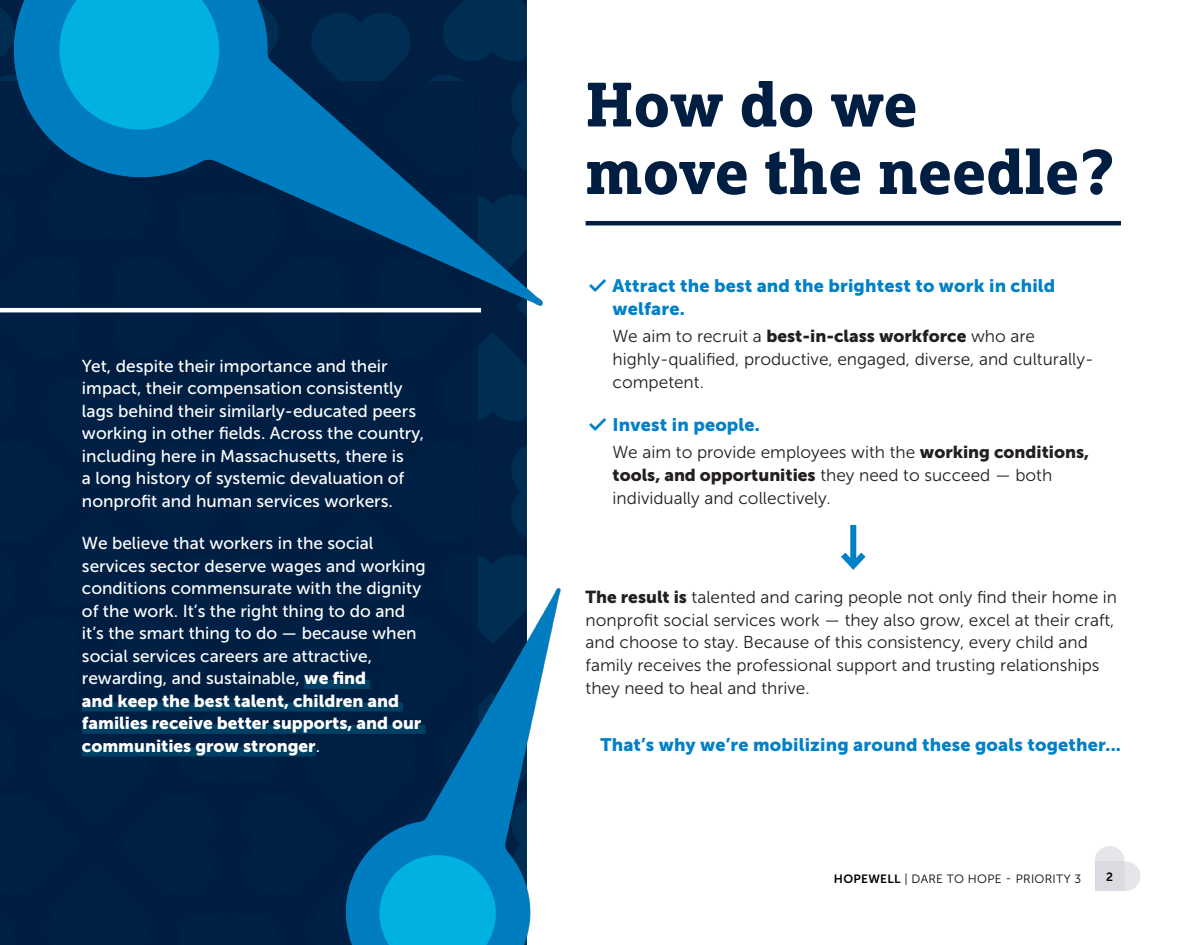
<style>
.page{position:relative;width:1202px;height:945px;background:#fff}
.page>*{position:absolute;margin:0;border:0;box-sizing:border-box;transform-origin:0 0}
.heading_-_navy{font:800 60px/67.5px "Lexia";color:#001e42}
.paragraph_style_1{font:18px/23.2px "Museo Sans 900";letter-spacing:.01em;color:#0081c7}
.paragraph_style_1-2{font:17.25px/22.5px "Museo Sans 500";color:#fff}
.paragraph_style_1-3{font:17.25px/22.8px "Museo Sans 300";color:#231f20}
.Folio_right{font:12px "Museo Sans 300";letter-spacing:.025em;color:#000}
.Page{font:12px "Museo Sans 700";color:#000}
.s1{font-family:"Museo Sans 900"}
.s2{font-family:"Museo Sans 700"}
</style>
<div class="page">
<svg style="left:1095px;top:846px;width:46px;height:45px"></svg>
<div style="left:1094px;top:862px;width:30px;height:29px;background:#dadbe0"></div>
<hr style="left:585px;top:221px;width:535px;height:4px;background:#001e42">
<div style="left:850px;top:525px;width:6px;height:41px;background:#0081c7"></div>
<svg style="left:841px;top:546px;width:25px;height:24px"></svg>
<div style="left:0;top:81px;width:478px;height:864px;background:#001e42"></div>
<hr style="left:0;top:308px;width:481px;height:4px;background:#fff">
<img style="left:1px;top:0;width:594px;height:499px">
<img style="left:163px;top:580px;width:398px;height:365px">
<div style="left:304px;top:680px;width:66px;height:9px;background:#004064"></div>
<div style="left:82px;top:702px;width:321px;height:9px;background:#004064"></div>
<div style="left:82px;top:725px;width:343px;height:9px;background:#004064"></div>
<div style="left:82px;top:747px;width:234px;height:9px;background:#004064"></div>
<svg style="left:589px;top:279px;width:6px;height:13px"></svg>
<svg style="left:589px;top:418px;width:6px;height:13px"></svg>
<p class="paragraph_style_1-2" style="left:82px;top:355px;width:344px">Yet, despite their importance and their impact, their compensation consistently lags behind their similarly-educated peers working in other fields. Across the country, including here in Massachusetts, there is<br>a long history of systemic devaluation of nonprofit and human services workers.</p>
<p class="paragraph_style_1-2" style="left:82px;top:532px;width:345px">We believe that workers in the social services sector deserve wages and working conditions commensurate with the dignity of the work. It’s the right thing to do and it’s the smart thing to do — because when social services careers are attractive, rewarding, and sustainable, <span class="s1">we find<br>and keep the best talent, children and families receive better supports, and our communities grow stronger</span>.</p>
<p class="heading_-_navy" style="left:585px;top:70px;width:531px">How do we<br>move the needle?</p>
<p class="paragraph_style_1" style="left:612px;top:274px;width:444px">Attract the best and the brightest to work in child welfare.</p>
<p class="paragraph_style_1-3" style="left:612px;top:325px;width:482px">We aim to recruit a <span class="s1">best-in-class workforce</span> who are highly-qualified, productive, engaged, diverse, and culturally&shy;competent.</p>
<p class="paragraph_style_1" style="left:612px;top:413px;width:149px">Invest in people.</p>
<p class="paragraph_style_1-3" style="left:612px;top:441px;width:478px">We aim to provide employees with the <span class="s1">working conditions, tools, and opportunities</span> they need to succeed — both individually and collectively.</p>
<p class="paragraph_style_1-3" style="left:585px;top:586px;width:533px"><span class="s1">The result is</span> talented and caring people not only find their home in nonprofit social services work — they also grow, excel at their craft, and choose to stay. Because of this consistency, every child and family receives the professional support and trusting relationships they need to heal and thrive.</p>
<p class="paragraph_style_1" style="left:600px;top:733px;width:522px">That’s why we’re mobilizing around these goals together...</p>
<p class="Folio_right" style="left:834px;top:872px;width:249px"><span class="s2">HOPEWELL</span> | DARE TO HOPE - PRIORITY 3</p>
<p class="Page" style="left:1106px;top:870px;width:8px">2</p>
</div>
